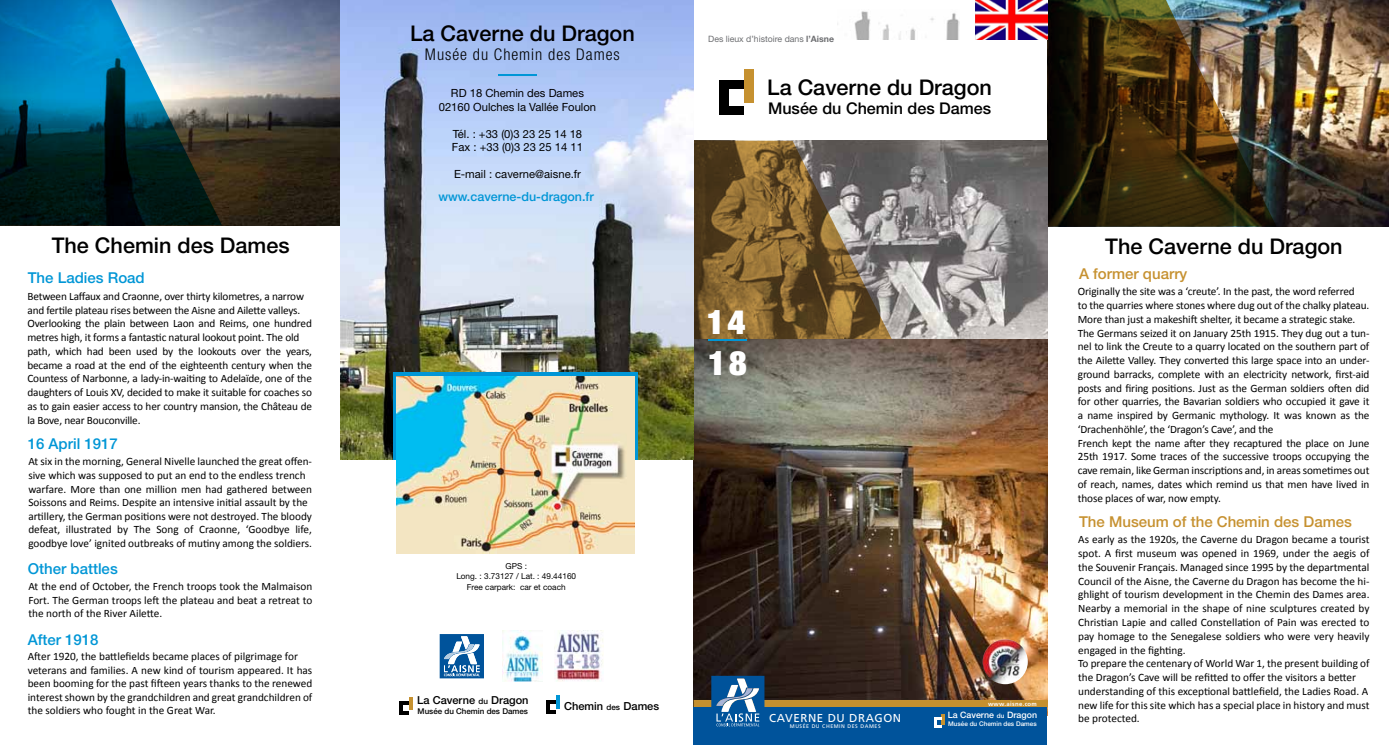
<style>
.page{position:relative;width:1389px;height:745px;background:#fff}
.page>*{position:absolute;margin:0;border:0;box-sizing:border-box;transform-origin:0 0}
.t1{font:900 condensed 33.75px "Helvetica Neue LT Std";color:#fff}
.t2{font:500 21.62px "Helvetica Neue LT Std";color:#000}
.t3{font:300 condensed 16.12px "Helvetica Neue LT Std";letter-spacing:.06em;color:#000}
.t4{font:500 16.12px "Helvetica Neue LT Std";color:#000}
.t5{font:500 15px "Helvetica Neue LT Std";color:#0096d6}
.t6{font:500 15px "Helvetica Neue LT Std";color:#c69130}
.t7{font:500 12.5px "Helvetica Neue LT Std";color:#0096d6}
.t8{font:11.5px "Frutiger LT Std";letter-spacing:.05em;color:#fff}
.t9{font:11.25px/13.8px "Calibri";letter-spacing:-.01em;color:#000}
.t10{font:11.25px/13.5px "Helvetica Neue LT Std";color:#000;text-align:center}
.t11{font:500 11.12px "Helvetica Neue LT Std";color:#000}
.t12{font:500 11px "Helvetica Neue LT Std";color:#000}
.t13{font:500 8.88px "Helvetica Neue LT Std";color:#fff}
.t14{font:8.75px "Helvetica Neue LT Std";color:#6d6e71}
.t15{font:8.25px/9.9px "Helvetica Neue LT Std";color:#000;text-align:center}
.t16{font:500 8px "Helvetica Neue LT Std";color:#000}
.t17{font:500 6.38px "Helvetica Neue LT Std";color:#fff}
.t18{font:700 6px "Frutiger LT Std";letter-spacing:.05em;color:#fff}
.t19{font:5.25px "Frutiger LT Std";letter-spacing:.1em;color:#fff}
.s1{font-weight:700}
.s2{font-size:8px}
.s3{font-size:8.12px}
.s4{font-size:6.5px}
</style>
<div class="page">
<img style="left:1276px;top:0;width:113px;height:226px">
<img style="left:1047px;top:0;width:229px;height:226px">
<img style="left:222px;top:0;width:118px;height:225px">
<svg style="left:0;top:0;width:222px;height:225px;background:#275f73"></svg>
<img style="left:694px;top:341px;width:353px;height:358px">
<svg style="left:694px;top:140px;width:353px;height:201px;background:#8f8c8b"></svg>
<svg style="left:694px;top:140px;width:198px;height:199px;background:#7a633e"></svg>
<img style="left:983px;top:638px;width:45px;height:45px;border-radius:23px">
<img style="left:976px;top:0;width:71px;height:40px">
<img style="left:837px;top:11px;width:123px;height:29px">
<img style="left:340px;top:0;width:354px;height:459px">
<img style="left:554px;top:630px;width:49px;height:51px">
<svg style="left:440px;top:634px;width:44px;height:44px"></svg>
<hr style="left:498px;top:74px;width:39px;height:1px;background:#0096d6">
<hr style="left:708px;top:338px;width:39px;height:2px;background:#0096d6">
<img style="left:503px;top:630px;width:40px;height:51px">
<div style="left:393px;top:372px;width:245px;height:87px;background:#0096d6"></div>
<img style="left:397px;top:376px;width:238px;height:176px">
<div style="left:694px;top:699px;width:354px;height:8px;background:#c5902e;border:1px solid #c69130"></div>
<div style="left:694px;top:706px;width:353px;height:38px;background:#00539b"></div>
<svg style="left:711px;top:675px;width:53px;height:52px"></svg>
<svg style="left:934px;top:714px;width:10px;height:13px"></svg>
<hr style="left:409px;top:696px;width:4px;height:13px;background:#c69130">
<svg style="left:400px;top:701px;width:9px;height:12px"></svg>
<hr style="left:556px;top:695px;width:4px;height:13px;background:#0096d6">
<hr style="left:546px;top:700px;width:4px;height:13px;background:#000">
<svg style="left:550px;top:700px;width:6px;height:3px"></svg>
<svg style="left:550px;top:710px;width:6px;height:3px"></svg>
<div style="left:744px;top:69px;width:10px;height:33px;background:#c69130"></div>
<div style="left:719px;top:81px;width:9px;height:33px;background:#000"></div>
<div style="left:719px;top:81px;width:25px;height:8px;background:#000"></div>
<div style="left:719px;top:106px;width:25px;height:8px;background:#000"></div>
<h2 class="t2" style="left:52px;top:232px;width:239px">The Chemin des Dames</h2>
<h3 class="t5" style="left:28px;top:269px;width:118px">The Ladies Road</h3>
<p class="t9" style="left:27px;top:289px;width:286px">Between Laffaux and Craonne, over thirty kilometres, a narrow and fertile plateau rises between the Aisne and Ailette valleys.<br>Overlooking the plain between Laon and Reims, one hundred metres high, it forms a fantastic natural lookout point. The old path, which had been used by the lookouts over the years, became a road at the end of the eighteenth century when the Countess of Narbonne, a lady-in-waiting to Adelaïde, one of the daughters of Louis XV, decided to make it suitable for coaches so as to gain easier access to her country mansion, the Château de la Bove, near Bouconville.</p>
<h3 class="t5" style="left:28px;top:434px;width:92px">16 April 1917</h3>
<p class="t9" style="left:28px;top:454px;width:285px">At six in the morning, General Nivelle launched the great offen&shy;sive which was supposed to put an end to the endless trench warfare. More than one million men had gathered between Soissons and Reims. Despite an intensive initial assault by the artillery, the German positions were not destroyed. The bloody defeat, illustrated by The Song of Craonne, ‘Goodbye life, goodbye love’ ignited outbreaks of mutiny among the soldiers.</p>
<h3 class="t5" style="left:28px;top:559px;width:92px">Other battles</h3>
<p class="t9" style="left:28px;top:579px;width:286px;text-align:justify">At the end of October, the French troops took the Malmaison Fort. The German troops left the plateau and beat a retreat to the north of the River Ailette.</p>
<h3 class="t5" style="left:28px;top:630px;width:72px">After 1918</h3>
<p class="t9" style="left:28px;top:649px;width:286px">After 1920, the battlefields became places of pilgrimage for veterans and families. A new kind of tourism appeared. It has been booming for the past fifteen years thanks to the renewed interest shown by the grandchildren and great grandchildren of the soldiers who fought in the Great War.</p>
<h2 class="t2" style="left:410px;top:21px;width:226px">La Caverne du Dragon</h2>
<p class="t14" style="left:708px;top:33px;width:127px">Des lieux d’histoire dans <span class="s1">l’Aisne</span></p>
<h3 class="t3" style="left:425px;top:45px;width:196px">Musée du Chemin des Dames</h3>
<p class="t10" style="left:439px;top:86px;width:159px">RD 18 Chemin des Dames<br>02160 Oulches la Vallée Foulon</p>
<p class="t10" style="left:452px;top:127px;width:132px;text-align:left">Tél. : +33 (0)3 23 25 14 18<br>Fax : +33 (0)3 23 25 14 11</p>
<p class="t10" style="left:454px;top:167px;width:128px">E-mail : caverne@aisne.fr</p>
<p class="t7" style="left:438px;top:189px;width:157px">www.caverne-du-dragon.fr</p>
<h2 class="t2" style="left:767px;top:75px;width:226px">La Caverne du Dragon</h2>
<h3 class="t4" style="left:768px;top:98px;width:225px">Musée du Chemin des Dames</h3>
<h1 class="t1" style="left:707px;top:300px;width:40px">14</h1>
<h1 class="t1" style="left:708px;top:341px;width:40px">18</h1>
<p class="t15" style="left:456px;top:560px;width:121px">GPS :<br>Long. : 3.73127 / Lat. : 49.44160</p>
<p class="t15" style="left:467px;top:582px;width:100px">Free carpark: car et coach</p>
<p class="t12" style="left:417px;top:693px;width:113px">La Caverne <span class="s2">du</span> Dragon</p>
<p class="t16" style="left:418px;top:705px;width:112px">Musée du Chemin des Dames</p>
<p class="t11" style="left:564px;top:698px;width:97px">Chemin <span class="s3">des</span> Dames</p>
<p class="t8" style="left:769px;top:710px;width:134px">CAVERNE DU DRAGON</p>
<p class="t19" style="left:790px;top:722px;width:92px">MUSÉE DU CHEMIN DES DAMES</p>
<p class="t18" style="left:988px;top:699px;width:50px">www.aisne.com</p>
<p class="t13" style="left:948px;top:709px;width:91px">La Caverne <span class="s4">du</span> Dragon</p>
<p class="t17" style="left:948px;top:719px;width:90px">Musée du Chemin des Dames</p>
<h2 class="t2" style="left:1105px;top:233px;width:239px">The Caverne du Dragon</h2>
<h3 class="t6" style="left:1079px;top:264px;width:110px">A former quarry</h3>
<p class="t9" style="left:1078px;top:284px;width:293px">Originally the site was a ‘creute’. In the past, the word referred<br>to the quarries where stones where dug out of the chalky plateau.<br>More than just a makeshift shelter, it became a strategic stake.<br>The Germans seized it on January 25th 1915. They dug out a tun&shy;nel to link the Creute to a quarry located on the southern part of the Ailette Valley. They converted this large space into an under&shy;ground barracks, complete with an electricity network, first-aid posts and firing positions. Just as the German soldiers often did for other quarries, the Bavarian soldiers who occupied it gave it a name inspired by Germanic mythology. It was known as the ‘Drachenhöhle’, the ‘Dragon’s Cave’, and the<br>French kept the name after they recaptured the place on June 25th 1917. Some traces of the successive troops occupying the cave remain, like German inscriptions and, in areas sometimes out of reach, names, dates which remind us that men have lived in those places of war, now empty.</p>
<h3 class="t6" style="left:1079px;top:512px;width:274px">The Museum of the Chemin des Dames</h3>
<p class="t9" style="left:1078px;top:532px;width:293px">As early as the 1920s, the Caverne du Dragon became a tourist spot. A first museum was opened in 1969, under the aegis of the Souvenir Français. Managed since 1995 by the departmental Council of the Aisne, the Caverne du Dragon has become the hi&shy;ghlight of tourism development in the Chemin des Dames area.<br>Nearby a memorial in the shape of nine sculptures created by Christian Lapie and called Constellation of Pain was erected to pay homage to the Senegalese soldiers who were very heavily engaged in the fighting.<br>To prepare the centenary of World War 1, the present building of the Dragon’s Cave will be refitted to offer the visitors a better understanding of this exceptional battlefield, the Ladies Road. A new life for this site which has a special place in history and must be protected.</p>
</div>
